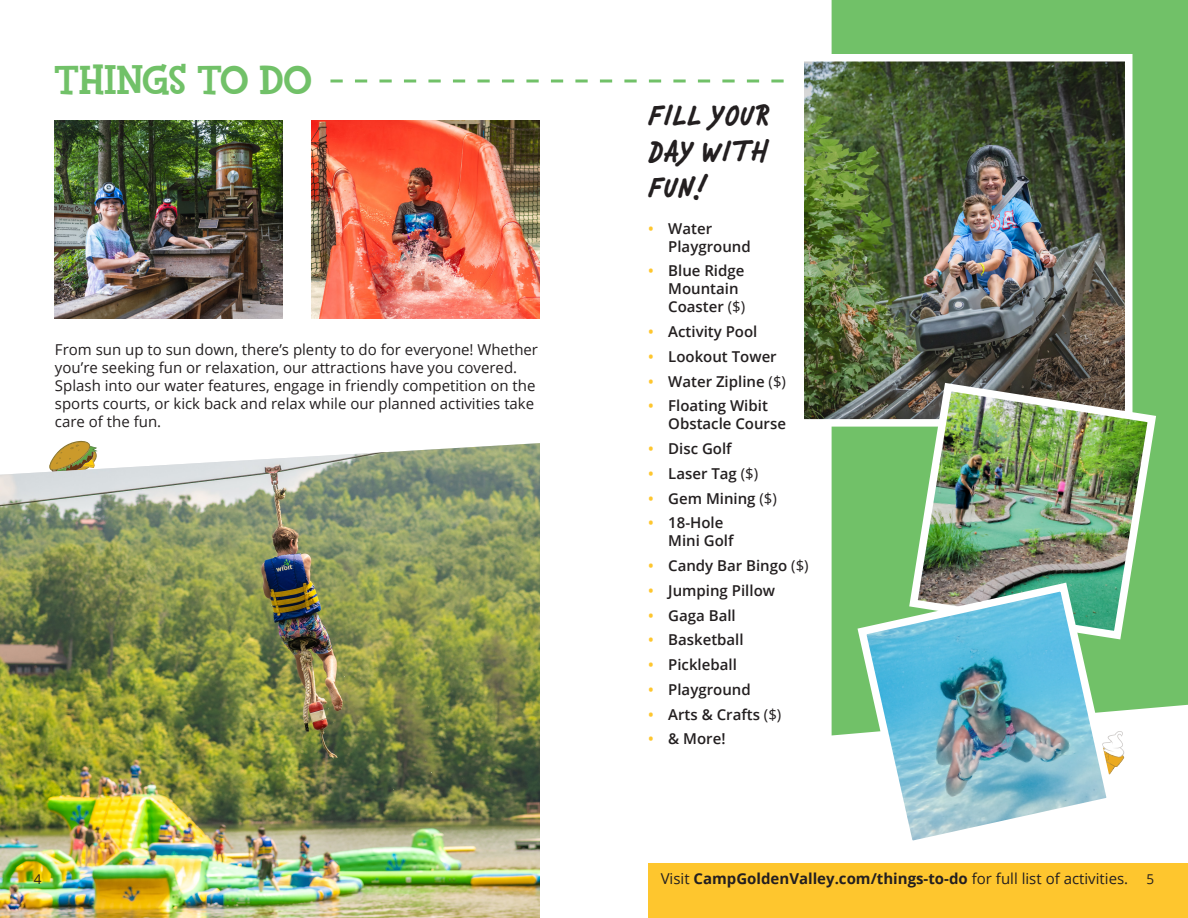
<style>
.page{position:relative;width:1188px;height:918px;background:#fff}
.page>*{position:absolute;margin:0;border:0;box-sizing:border-box;transform-origin:0 0}
.t1{font:800 42px "Fink";letter-spacing:-.01em;color:#71c168}
.t2{font:italic 700 30px "Chauncy Pro";letter-spacing:.015em;color:#231f20}
.t3{font:600 15px/18px "Open Sans";color:#231f20}
.t4{font:15px/18px "Open Sans";color:#231f20}
.t5{font:700 15px "Open Sans";color:#231f20}
.t6{font:13.5px "Open Sans";color:#231f20}
.s1{color:#fec62e}
.s2{font-weight:400}
</style>
<div class="page">
<svg style="left:71px;top:441px;width:18px;height:2px"></svg>
<svg style="left:330px;top:80px;width:454px;height:2px"></svg>
<img style="left:0;top:443px;width:540px;height:475px">
<img style="left:54px;top:121px;width:229px;height:198px">
<img style="left:311px;top:121px;width:229px;height:198px">
<div style="left:832px;top:0;width:356px;height:735px;background:#71c168"></div>
<svg style="left:1120px;top:731px;width:4px;height:33px"></svg>
<img style="left:805px;top:63px;width:318px;height:355px">
<div style="left:796px;top:54px;width:336px;height:373px;border:8px solid #fff"></div>
<img style="left:905px;top:379px;width:255px;height:265px">
<img style="left:853px;top:578px;width:267px;height:263px">
<div style="left:648px;top:863px;width:540px;height:55px;background:#fec62e"></div>
<p class="t1" style="left:54px;top:54px;width:260px">THINGS TO DO</p>
<p class="t4" style="left:55px;top:340px;width:485px">From sun up to sun down, there’s plenty to do for everyone! Whether you’re seeking fun or relaxation, our attractions have you covered.<br>Splash into our water features, engage in friendly competition on the sports courts, or kick back and relax while our planned activities take care of the fun.</p>
<p class="t2" style="left:648px;top:96px;width:122px">FILL YOUR</p>
<p class="t2" style="left:648px;top:132px;width:120px">DAY WITH</p>
<p class="t2" style="left:648px;top:168px;width:60px">FUN!</p>
<p class="t3" style="left:668px;top:219px;width:84px;text-indent:-20px"><span class="s1">•</span> Water<br>Playground</p>
<p class="t3" style="left:668px;top:262px;width:79px;text-indent:-20px"><span class="s1">•</span> Blue Ridge<br>Mountain<br>Coaster <span class="s2">($)</span></p>
<p class="t3" style="left:648px;top:322px;width:111px"><span class="s1">•</span> Activity Pool</p>
<p class="t3" style="left:648px;top:347px;width:130px"><span class="s1">•</span> Lookout Tower</p>
<p class="t3" style="left:648px;top:372px;width:140px"><span class="s1">•</span> Water Zipline <span class="s2">($)</span></p>
<p class="t3" style="left:668px;top:397px;width:119px;text-indent:-20px"><span class="s1">•</span> Floating Wibit<br>Obstacle Course</p>
<p class="t3" style="left:648px;top:439px;width:85px"><span class="s1">•</span> Disc Golf</p>
<p class="t3" style="left:648px;top:464px;width:112px"><span class="s1">•</span> Laser Tag <span class="s2">($)</span></p>
<p class="t3" style="left:648px;top:489px;width:130px"><span class="s1">•</span> Gem Mining <span class="s2">($)</span></p>
<p class="t3" style="left:668px;top:514px;width:67px;text-indent:-20px"><span class="s1">•</span> 18-Hole<br>Mini Golf</p>
<p class="t3" style="left:648px;top:556px;width:162px"><span class="s1">•</span> Candy Bar Bingo <span class="s2">($)</span></p>
<p class="t3" style="left:648px;top:581px;width:129px"><span class="s1">•</span> Jumping Pillow</p>
<p class="t3" style="left:648px;top:606px;width:89px"><span class="s1">•</span> Gaga Ball</p>
<p class="t3" style="left:648px;top:631px;width:97px"><span class="s1">•</span> Basketball</p>
<p class="t3" style="left:648px;top:655px;width:90px"><span class="s1">•</span> Pickleball</p>
<p class="t3" style="left:648px;top:680px;width:104px"><span class="s1">•</span> Playground</p>
<p class="t3" style="left:648px;top:705px;width:135px"><span class="s1">•</span> Arts &amp; Crafts <span class="s2">($)</span></p>
<p class="t3" style="left:648px;top:730px;width:79px"><span class="s1">•</span> &amp; More!</p>
<p class="t6" style="left:34px;top:870px;width:9px">4</p>
<p class="t5" style="left:661px;top:868px;width:469px"><span class="s2">Visit</span> CampGoldenValley.com/things-to-do <span class="s2">for full list of activities.</span></p>
<p class="t6" style="left:1147px;top:870px;width:9px">5</p>
</div>
